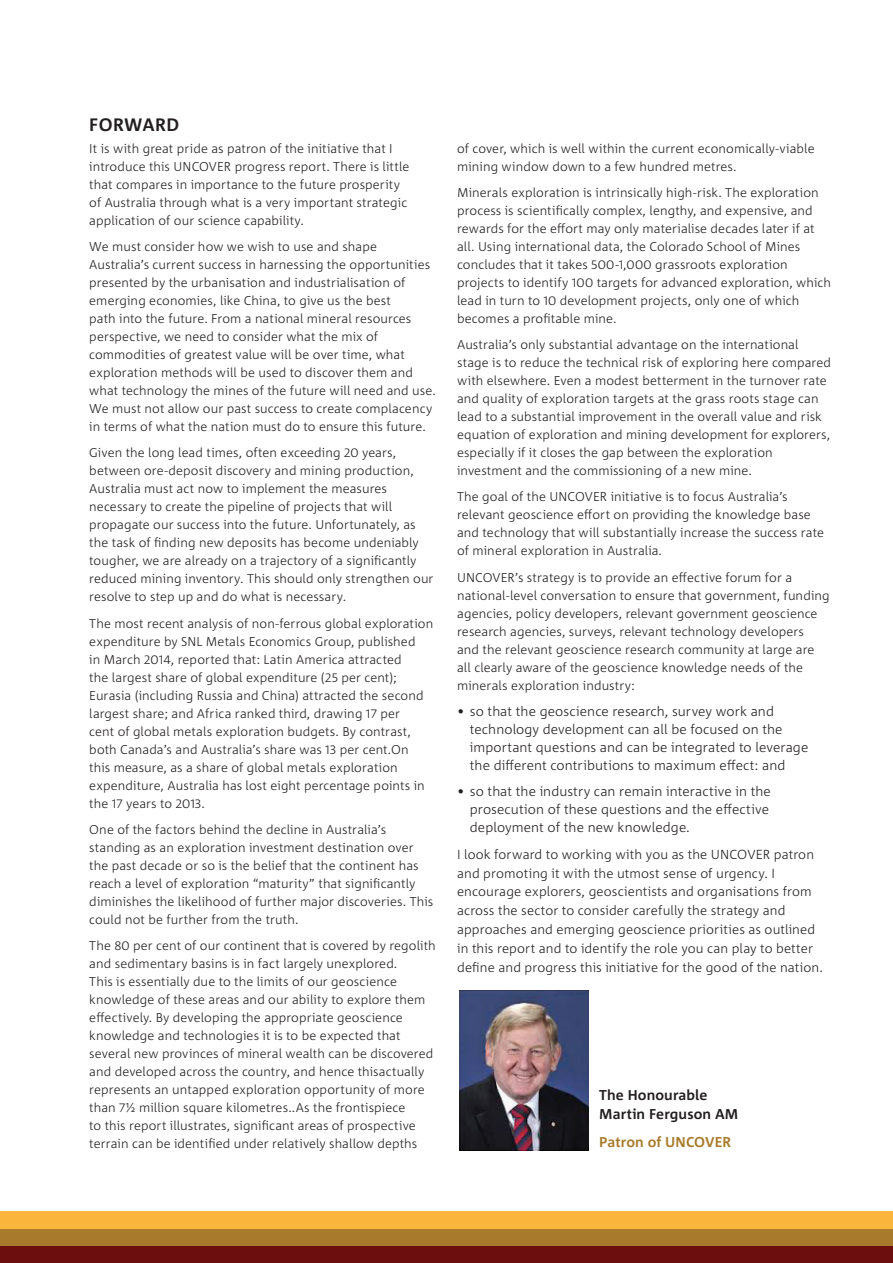
<style>
.page{position:relative;width:893px;height:1263px;background:#fff}
.page>*{position:absolute;margin:0;border:0;box-sizing:border-box;transform-origin:0 0}
.t1{font:700 18px "Corpid C1";color:#231f20}
.t2{font:700 14.25px/19.5px "Corpid C1";letter-spacing:.01em;color:#231f20}
.t3{font:700 14.25px "Corpid C1";letter-spacing:.005em;color:#a77b2b}
.t4{font:300 13.5px/18px "Corpid C1";letter-spacing:.005em;color:#231f20}
.t5{font:300 13.2px/18.8px "Corpid C1";letter-spacing:.01em;color:#231f20}
.t6{font:300 12.75px/18px "Corpid C1";letter-spacing:.005em;color:#231f20}
</style>
<div class="page">
<div style="left:0;top:1246px;width:893px;height:17px;background:#6c0e0e"></div>
<div style="left:0;top:1229px;width:893px;height:17px;background:#a77b2b"></div>
<div style="left:0;top:1212px;width:893px;height:17px;background:#fab63c"></div>
<img style="left:459px;top:991px;width:129px;height:159px">
<h1 class="t1" style="left:89px;top:113px;width:12px">For</h1>
<h1 class="t1" style="left:124px;top:113px;width:57px">ward</h1>
<p class="t6" style="left:89px;top:139px;width:322px">It is with great pride as patron of the initiative that I introduce this UNCOVER progress report. There is little that compares in importance to the future prosperity of Australia through what is a very important strategic application of our science capability.</p>
<p class="t6" style="left:89px;top:237px;width:348px">We must consider how we wish to use and shape Australia’s current success in harnessing the opportunities presented by the urbanisation and industrialisation of emerging economies, like China, to give us the best<br>path into the future. From a national mineral resources perspective, we need to consider what the mix of commodities of greatest value will be over time, what exploration methods will be used to discover them and what technology the mines of the future will need and use.<br>We must not allow our past success to create complacency in terms of what the nation must do to ensure this future.</p>
<p class="t6" style="left:89px;top:443px;width:346px">Given the long lead times, often exceeding 20 years, between ore-deposit discovery and mining production, Australia must act now to implement the measures necessary to create the pipeline of projects that will propagate our success into the future. Unfortunately, as the task of finding new deposits has become undeniably tougher, we are already on a trajectory of a significantly reduced mining inventory. This should only strengthen our resolve to step up and do what is necessary.</p>
<p class="t6" style="left:89px;top:614px;width:345px">The most recent analysis of non-ferrous global exploration expenditure by SNL Metals Economics Group, published<br>in March 2014, reported that: Latin America attracted<br>the largest share of global expenditure (25 per cent); Eurasia (including Russia and China) attracted the second largest share; and Africa ranked third, drawing 17 per<br>cent of global metals exploration budgets. By contrast, both Canada’s and Australia’s share was 13 per cent.On<br>this measure, as a share of global metals exploration expenditure, Australia has lost eight percentage points in the 17 years to 2013.</p>
<p class="t6" style="left:89px;top:820px;width:345px">One of the factors behind the decline in Australia’s standing as an exploration investment destination over the past decade or so is the belief that the continent has reach a level of exploration “maturity” that significantly diminishes the likelihood of further major discoveries. This could not be further from the truth.</p>
<p class="t6" style="left:89px;top:936px;width:348px">The 80 per cent of our continent that is covered by regolith and sedimentary basins is in fact largely unexplored.<br>This is essentially due to the limits of our geoscience knowledge of these areas and our ability to explore them effectively. By developing the appropriate geoscience knowledge and technologies it is to be expected that several new provinces of mineral wealth can be discovered and developed across the country, and hence thisactually represents an untapped exploration opportunity of more than 7½ million square kilometres..As the frontispiece<br>to this report illustrates, significant areas of prospective terrain can be identified under relatively shallow depths</p>
<p class="t6" style="left:457px;top:139px;width:359px">of cover, which is well within the current economically-viable mining window down to a few hundred metres.</p>
<p class="t6" style="left:457px;top:183px;width:375px">Minerals exploration is intrinsically high-risk. The exploration process is scientifically complex, lengthy, and expensive, and rewards for the effort may only materialise decades later if at all. Using international data, the Colorado School of Mines concludes that it takes 500-1,000 grassroots exploration projects to identify 100 targets for advanced exploration, which lead in turn to 10 development projects, only one of which becomes a profitable mine.</p>
<p class="t6" style="left:457px;top:335px;width:375px">Australia’s only substantial advantage on the international stage is to reduce the technical risk of exploring here compared with elsewhere. Even a modest betterment in the turnover rate and quality of exploration targets at the grass roots stage can lead to a substantial improvement in the overall value and risk equation of exploration and mining development for explorers, especially if it closes the gap between the exploration investment and the commissioning of a new mine.</p>
<p class="t6" style="left:457px;top:487px;width:368px">The goal of the UNCOVER initiative is to focus Australia’s relevant geoscience effort on providing the knowledge base and technology that will substantially increase the success rate of mineral exploration in Australia.</p>
<p class="t6" style="left:457px;top:568px;width:374px">UNCOVER’s strategy is to provide an effective forum for a national-level conversation to ensure that government, funding agencies, policy developers, relevant government geoscience research agencies, surveys, relevant technology developers<br>and the relevant geoscience research community at large are all clearly aware of the geoscience knowledge needs of the minerals exploration industry:</p>
<p class="t4" style="left:470px;top:702px;width:340px;text-indent:-13px">• so that the geoscience research, survey work and technology development can all be focused on the important questions and can be integrated to leverage the different contributions to maximum effect: and</p>
<p class="t4" style="left:470px;top:782px;width:303px;text-indent:-13px">• so that the industry can remain interactive in the prosecution of these questions and the effective deployment of the new knowledge.</p>
<p class="t5" style="left:457px;top:844px;width:367px">I look forward to working with you as the UNCOVER patron and promoting it with the utmost sense of urgency. I encourage explorers, geoscientists and organisations from across the sector to consider carefully the strategy and approaches and emerging geoscience priorities as outlined in this report and to identify the role you can play to better define and progress this initiative for the good of the nation.</p>
<p class="t2" style="left:599px;top:1084px;width:128px">The Honourable<br>Martin Ferguson AM</p>
<p class="t3" style="left:599px;top:1133px;width:134px">Patron of UNCOVER</p>
</div>
